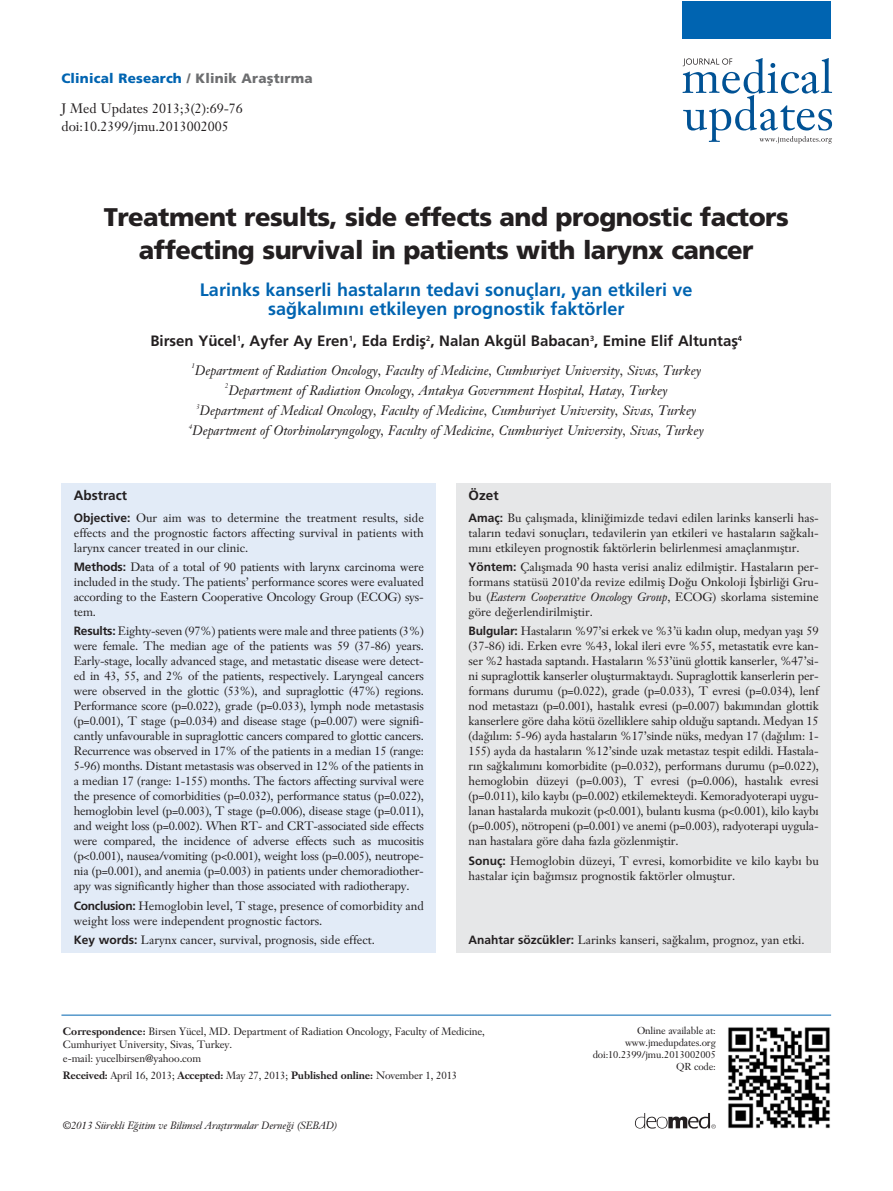
<style>
.page{position:relative;width:893px;height:1191px;background:#fff}
.page>*{position:absolute;margin:0;border:0;box-sizing:border-box;transform-origin:0 0}
.t1{font:900 25.5px/33px "Frutiger";letter-spacing:-.02em;color:#231f20;text-align:center}
.t2{font:700 18px/19.5px "Frutiger";color:#0064b1;text-align:center}
.t3{font:700 15px "Frutiger";color:#231f20}
.t4{font:italic 13.5px "Janson Text";color:#231f20}
.t5{font:13.5px/17.4px "Janson Text";color:#231f20}
.t6{font:900 13.5px "Frutiger";letter-spacing:.01em;color:#6d6e70}
.t7{font:700 13.5px "Frutiger";color:#231f20}
.t8{font:12px/15px "Janson Text";color:#231f20;text-align:justify}
.t9{font:10.5px/13.5px "Janson Text";letter-spacing:-.01em;color:#231f20}
.t10{font:italic 10.5px "Janson Text";letter-spacing:-.01em;color:#231f20}
.t11{font:10.05px/12px "Janson Text";letter-spacing:-.015em;color:#231f20;text-align:right}
.t12{font:italic 6.75px "Janson Text";color:#231f20}
.s1{color:#0064b1}
.s2{font-family:"Frutiger";font-weight:700}
.s3{font-style:italic}
.s4{font-weight:700}
</style>
<div class="page">
<div style="left:456px;top:483px;width:375px;height:469px;background:#e6e7e8"></div>
<div style="left:61px;top:483px;width:375px;height:469px;background:#e2ebf7"></div>
<svg style="left:683px;top:58px;width:149px;height:86px"></svg>
<div style="left:682px;top:1px;width:149px;height:37px;background:#0064b1"></div>
<svg style="left:635px;top:1113px;width:81px;height:15px"></svg>
<hr style="left:61px;top:1014px;width:770px;height:1px;background:#0064b1">
<img style="left:728px;top:1027px;width:102px;height:102px">
<p class="t6" style="left:61px;top:73px;width:253px"><span class="s1">Clinical Research</span> / Klinik Araflt›rma</p>
<p class="t5" style="left:61px;top:101px;width:183px">J Med Updates 2013;3(2):69-76 doi:10.2399/jmu.2013002005</p>
<h1 class="t1" style="left:104px;top:203px;width:686px">Treatment results, side effects and prognostic factors affecting survival in patients with larynx cancer</h1>
<h2 class="t2" style="left:200px;top:281px;width:494px">Larinks kanserli hastalar›n tedavi sonuçlar›, yan etkileri ve sa¤kal›m›n› etkileyen prognostik faktörler</h2>
<p class="t3" style="left:150px;top:335px;width:593px">Birsen Yücel<sup>1</sup>, Ayfer Ay Eren<sup>1</sup>, Eda Erdifl<sup>2</sup>, Nalan Akgül Babacan<sup>3</sup>, Emine Elif Altuntafl<sup>4</sup></p>
<p class="t12" style="left:191px;top:363px;width:5px">1</p>
<p class="t4" style="left:195px;top:365px;width:508px">Department of Radiation Oncology, Faculty of Medicine, Cumhuriyet University, Sivas, Turkey</p>
<p class="t12" style="left:225px;top:383px;width:5px">2</p>
<p class="t4" style="left:228px;top:385px;width:441px">Department of Radiation Oncology, Antakya Government Hospital, Hatay, Turkey</p>
<p class="t12" style="left:196px;top:404px;width:5px">3</p>
<p class="t4" style="left:200px;top:405px;width:498px">Department of Medical Oncology, Faculty of Medicine, Cumhuriyet University, Sivas, Turkey</p>
<p class="t12" style="left:189px;top:424px;width:5px">4</p>
<p class="t4" style="left:192px;top:425px;width:513px">Department of Otorhinolaryngology, Faculty of Medicine, Cumhuriyet University, Sivas, Turkey</p>
<p class="t7" style="left:74px;top:490px;width:55px">Abstract</p>
<p class="t8" style="left:74px;top:511px;width:352px"><span class="s2">Objective:</span> Our aim was to determine the treatment results, side effects and the prognostic factors affecting survival in patients with larynx cancer treated in our clinic.</p>
<p class="t8" style="left:74px;top:561px;width:352px"><span class="s2">Methods:</span> Data of a total of 90 patients with larynx carcinoma were included in the study. The patients’ performance scores were evaluated according to the Eastern Cooperative Oncology Group (ECOG) sys&shy;tem.</p>
<p class="t8" style="left:74px;top:625px;width:352px"><span class="s2">Results:</span> Eighty-seven (97%) patients were male and three patients (3%) were female. The median age of the patients was 59 (37-86) years.<br>Early-stage, locally advanced stage, and metastatic disease were detect&shy;ed in 43, 55, and 2% of the patients, respectively. Laryngeal cancers were observed in the glottic (53%), and supraglottic (47%) regions.<br>Performance score (p=0.022), grade (p=0.033), lymph node metastasis (p=0.001), T stage (p=0.034) and disease stage (p=0.007) were signifi&shy;cantly unfavourable in supraglottic cancers compared to glottic cancers.<br>Recurrence was observed in 17% of the patients in a median 15 (range:<br>5-96) months. Distant metastasis was observed in 12% of the patients in a median 17 (range: 1-155) months. The factors affecting survival were the presence of comorbidities (p=0.032), performance status (p=0.022), hemoglobin level (p=0.003), T stage (p=0.006), disease stage (p=0.011), and weight loss (p=0.002). When RT- and CRT-associated side effects were compared, the incidence of adverse effects such as mucositis (p&lt;0.001), nausea/vomiting (p&lt;0.001), weight loss (p=0.005), neutrope&shy;nia (p=0.001), and anemia (p=0.003) in patients under chemoradiother&shy;apy was significantly higher than those associated with radiotherapy.</p>
<p class="t8" style="left:74px;top:899px;width:352px"><span class="s2">Conclusion:</span> Hemoglobin level, T stage, presence of comorbidity and weight loss were independent prognostic factors.</p>
<p class="t8" style="left:74px;top:933px;width:302px"><span class="s2">Key words:</span> Larynx cancer, survival, prognosis, side effect.</p>
<p class="t7" style="left:469px;top:490px;width:32px">Özet</p>
<p class="t8" style="left:469px;top:511px;width:352px"><span class="s2">Amaç:</span> Bu çal›flmada, klini¤imizde tedavi edilen larinks kanserli has&shy;talar›n tedavi sonuçlar›, tedavilerin yan etkileri ve hastalar›n sa¤kal›- m›n› etkileyen prognostik faktörlerin belirlenmesi amaçlanm›flt›r.</p>
<p class="t8" style="left:469px;top:561px;width:352px"><span class="s2">Yöntem:</span> Çal›flmada 90 hasta verisi analiz edilmifltir. Hastalar›n per&shy;formans statüsü 2010’da revize edilmifl Do¤u Onkoloji ‹flbirli¤i Gru&shy;bu (<span class="s3">Eastern Cooperative Oncology Group</span>, ECOG) skorlama sistemine göre de¤erlendirilmifltir.</p>
<p class="t8" style="left:469px;top:625px;width:352px"><span class="s2">Bulgular:</span> Hastalar›n %97’si erkek ve %3’ü kad›n olup, medyan yafl› 59 (37-86) idi. Erken evre %43, lokal ileri evre %55, metastatik evre kan&shy;ser %2 hastada saptand›. Hastalar›n %53’ünü glottik kanserler, %47’si&shy;ni supraglottik kanserler oluflturmaktayd›. Supraglottik kanserlerin per&shy;formans durumu (p=0.022), grade (p=0.033), T evresi (p=0.034), lenf nod metastaz› (p=0.001), hastal›k evresi (p=0.007) bak›m›ndan glottik kanserlere göre daha kötü özelliklere sahip oldu¤u saptand›. Medyan 15 (da¤›l›m: 5-96) ayda hastalar›n %17’sinde nüks, medyan 17 (da¤›l›m: 1- 155) ayda da hastalar›n %12’sinde uzak metastaz tespit edildi. Hastala&shy;r›n sa¤kal›m›n› komorbidite (p=0.032), performans durumu (p=0.022), hemoglobin düzeyi (p=0.003), T evresi (p=0.006), hastal›k evresi (p=0.011), kilo kayb› (p=0.002) etkilemekteydi. Kemoradyoterapi uygu&shy;lanan hastalarda mukozit (p&lt;0.001), bulant› kusma (p&lt;0.001), kilo kayb› (p=0.005), nötropeni (p=0.001) ve anemi (p=0.003), radyoterapi uygula&shy;nan hastalara göre daha fazla gözlenmifltir.</p>
<p class="t8" style="left:469px;top:854px;width:352px"><span class="s2">Sonuç:</span> Hemoglobin düzeyi, T evresi, komorbidite ve kilo kayb› bu hastalar için ba¤›ms›z prognostik faktörler olmufltur.</p>
<p class="t8" style="left:469px;top:933px;width:338px"><span class="s2">Anahtar sözcükler:</span> Larinks kanseri, sa¤kal›m, prognoz, yan etki.</p>
<p class="t9" style="left:63px;top:1025px;width:424px"><span class="s4">Correspondence:</span> Birsen Yücel, MD. Department of Radiation Oncology, Faculty of Medicine,<br>Cumhuriyet University, Sivas, Turkey.<br>e-mail: yucelbirsen@yahoo.com</p>
<p class="t9" style="left:63px;top:1070px;width:396px"><span class="s4">Received:</span> April 16, 2013; <span class="s4">Accepted:</span> May 27, 2013; <span class="s4">Published online:</span> November 1, 2013</p>
<p class="t10" style="left:63px;top:1121px;width:276px">©2013 Sürekli E¤itim ve Bilimsel Araflt›rmalar Derne¤i (SEBAD)</p>
<p class="t11" style="left:593px;top:1025px;width:125px">Online available at: www.jmedupdates.org doi:10.2399/jmu.2013002005<br>QR code:</p>
</div>
